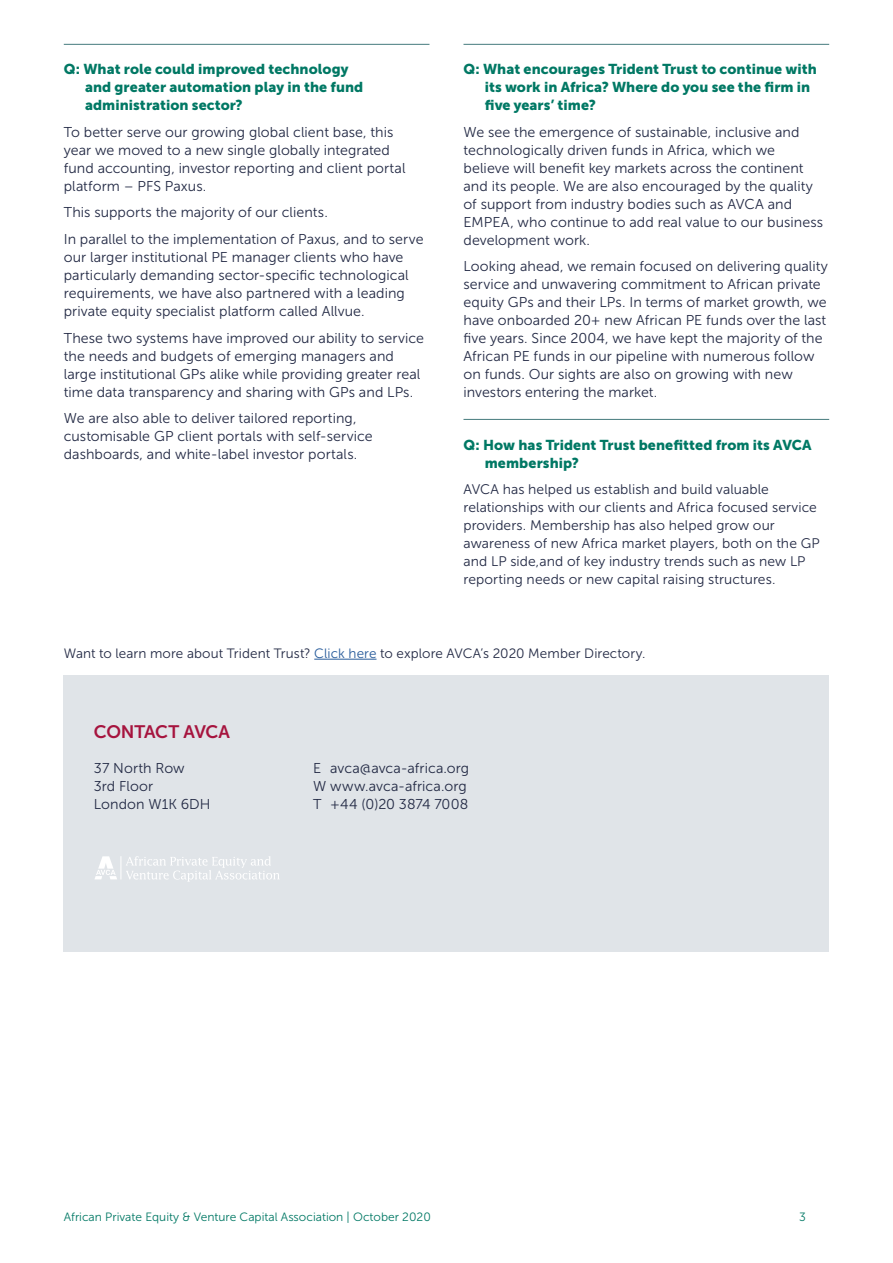
<style>
.page{position:relative;width:893px;height:1263px;background:#fff}
.page>*{position:absolute;margin:0;border:0;box-sizing:border-box;transform-origin:0 0}
.t1{font:18px "Museo Sans 700";letter-spacing:-.025em;color:#a6143e}
.t2{font:14.25px/18px "Museo Sans 300";letter-spacing:.005em;color:#222944}
.t3{font:14.25px/18px "Museo Sans 900";letter-spacing:.005em;color:#007864}
.t4{font:13.8px/18px "Museo Sans 300";letter-spacing:.005em;color:#222944}
.t5{font:13.5px "Museo Sans 300";letter-spacing:.005em;color:#222944}
.t6{font:12px "Museo Sans 300";color:#007864}
.s1{color:#275b9b}
</style>
<div class="page">
<hr style="left:64px;top:44px;width:365px;height:1px;background:#457b7d">
<hr style="left:463px;top:44px;width:366px;height:1px;background:#457b7d">
<hr style="left:463px;top:419px;width:366px;height:1px;background:#457b7d">
<hr style="left:314px;top:659px;width:62px;height:1px;background:#275b9b">
<div style="left:64px;top:675px;width:765px;height:277px;background:#e0e4e8"></div>
<svg style="left:95px;top:856px;width:184px;height:26px"></svg>
<p class="t3" style="left:85px;top:60px;width:280px;text-indent:-21px">Q: What role could improved technology and greater automation play in the fund administration sector?</p>
<p class="t2" style="left:64px;top:123px;width:343px">To better serve our growing global client base, this year we moved to a new single globally integrated fund accounting, investor reporting and client portal platform – PFS Paxus.</p>
<p class="t2" style="left:64px;top:199px;width:361px;line-height:26.5px">This supports the majority of our clients.<br>In parallel to the implementation of Paxus, and to serve</p>
<p class="t2" style="left:64px;top:248px;width:346px">our larger institutional PE manager clients who have particularly demanding sector-specific technological requirements, we have also partnered with a leading private equity specialist platform called Allvue.</p>
<p class="t2" style="left:64px;top:329px;width:362px">These two systems have improved our ability to service the needs and budgets of emerging managers and large institutional GPs alike while providing greater real time data transparency and sharing with GPs and LPs.</p>
<p class="t2" style="left:64px;top:409px;width:310px">We are also able to deliver tailored reporting, customisable GP client portals with self-service dashboards, and white-label investor portals.</p>
<p class="t3" style="left:485px;top:60px;width:334px;text-indent:-21px">Q: What encourages Trident Trust to continue with its work in Africa? Where do you see the firm in five years’ time?</p>
<p class="t2" style="left:463px;top:123px;width:361px">We see the emergence of sustainable, inclusive and technologically driven funds in Africa, which we believe will benefit key markets across the continent and its people. We are also encouraged by the quality of support from industry bodies such as AVCA and EMPEA, who continue to add real value to our business development work.</p>
<p class="t2" style="left:463px;top:258px;width:366px">Looking ahead, we remain focused on delivering quality service and unwavering commitment to African private equity GPs and their LPs. In terms of market growth, we have onboarded 20+ new African PE funds over the last five years. Since 2004, we have kept the majority of the African PE funds in our pipeline with numerous follow on funds. Our sights are also on growing with new investors entering the market.</p>
<p class="t3" style="left:485px;top:435px;width:328px;text-indent:-21px">Q: How has Trident Trust benefitted from its AVCA membership?</p>
<p class="t4" style="left:463px;top:480px;width:358px">AVCA has helped us establish and build valuable relationships with our clients and Africa focused service providers. Membership has also helped grow our awareness of new Africa market players, both on the GP and LP side,and of key industry trends such as new LP reporting needs or new capital raising structures.</p>
<p class="t5" style="left:64px;top:646px;width:583px">Want to learn more about Trident Trust? <span class="s1">Click here</span> to explore AVCA’s 2020 Member Directory.</p>
<p class="t1" style="left:94px;top:721px;width:138px">CONTACT AVCA</p>
<p class="t2" style="left:94px;top:760px;width:118px">37 North Row<br>3rd Floor<br>London W1K 6DH</p>
<p class="t2" style="left:313px;top:760px;width:157px">E avca@avca-africa.org<br>W www.avca-africa.org<br>T +44 (0)20 3874 7008</p>
<p class="t6" style="left:64px;top:1210px;width:369px">African Private Equity &amp; Venture Capital Association | October 2020</p>
<p class="t6" style="left:799px;top:1210px;width:8px">3</p>
</div>
